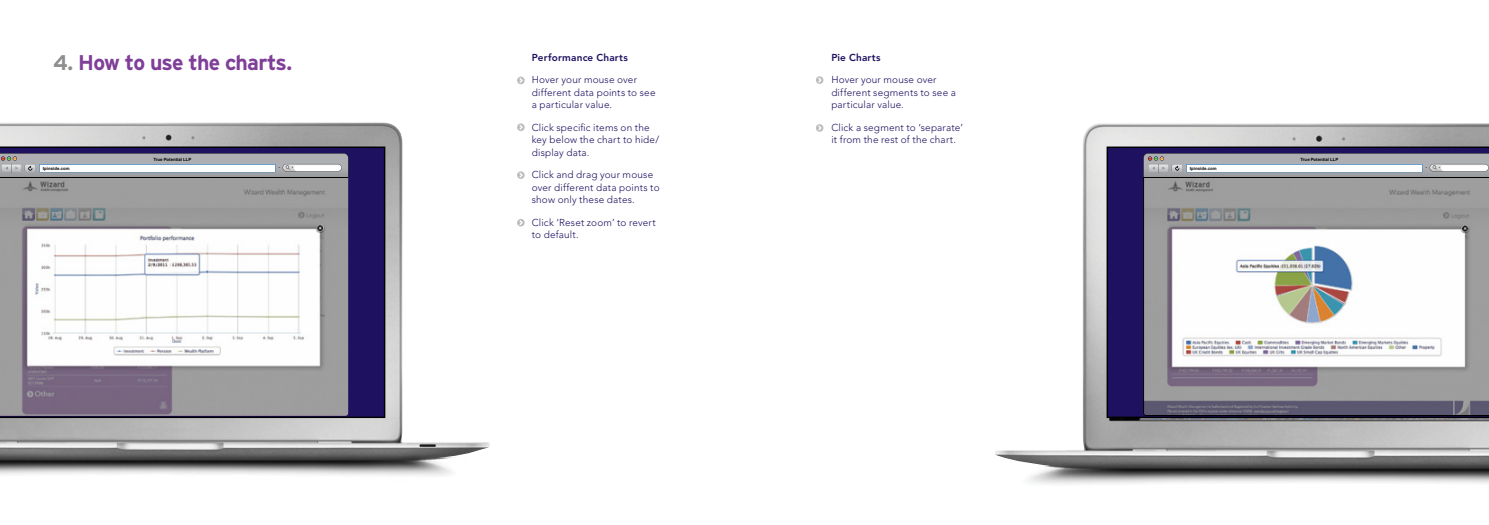
<style>
.page{position:relative;width:1489px;height:525px;background:#fff}
.page>*{position:absolute;margin:0;border:0;box-sizing:border-box;transform-origin:0 0}
.t1{font:700 21.25px "Interstate";letter-spacing:-.04em;color:#7f3f98}
.t2{font:300 10px/12.5px "Avenir";letter-spacing:.015em;color:#1d1160}
.t3{font:800 10px "Avenir";letter-spacing:.02em;color:#1d1160}
.t4{font:700 4.38px "Arial";letter-spacing:.005em;color:#000}
.s1{color:#8e8e8e}
</style>
<div class="page">
<img style="left:0;top:122px;width:490px;height:354px">
<svg style="left:0;top:146px;width:385px;height:272px;background:#1f1559"></svg>
<img style="left:0;top:178px;width:348px;height:237px">
<svg style="left:517px;top:77px;width:7px;height:7px"></svg>
<svg style="left:517px;top:123px;width:7px;height:8px"></svg>
<svg style="left:517px;top:171px;width:7px;height:8px"></svg>
<svg style="left:517px;top:219px;width:7px;height:7px"></svg>
<svg style="left:816px;top:76px;width:7px;height:8px"></svg>
<svg style="left:816px;top:124px;width:7px;height:8px"></svg>
<img style="left:995px;top:123px;width:493px;height:362px">
<svg style="left:1106px;top:146px;width:382px;height:272px;background:#1d1259"></svg>
<svg style="left:1142px;top:177px;width:346px;height:239px"></svg>
<hr style="left:0;top:177px;width:348px;height:1px;background:#000">
<svg style="left:0;top:153px;width:348px;height:24px"></svg>
<hr style="left:1143px;top:177px;width:345px;height:1px;background:#000">
<svg style="left:1143px;top:153px;width:345px;height:24px"></svg>
<h1 class="t1" style="left:53px;top:51px;width:240px"><span class="s1">4.</span> How to use the charts.</h1>
<p class="t4" style="left:43px;top:165px;width:28px">tpinside.com</p>
<p class="t4" style="left:153px;top:156px;width:39px">True Potential LLP</p>
<p class="t3" style="left:531px;top:51px;width:98px">Performance Charts</p>
<p class="t2" style="left:531px;top:73px;width:125px">Hover your mouse over different data points to see a particular value.</p>
<p class="t2" style="left:531px;top:121px;width:129px">Click specific items on the key below the chart to hide/ display data.</p>
<p class="t2" style="left:531px;top:168px;width:129px">Click and drag your mouse over different data points to show only these dates.</p>
<p class="t2" style="left:531px;top:216px;width:126px">Click ‘Reset zoom’ to revert to default.</p>
<p class="t3" style="left:831px;top:51px;width:51px">Pie Charts</p>
<p class="t2" style="left:831px;top:73px;width:126px">Hover your mouse over different segments to see a particular value.</p>
<p class="t2" style="left:831px;top:121px;width:133px">Click a segment to ‘separate’ it from the rest of the chart.</p>
<p class="t4" style="left:1189px;top:165px;width:28px">tpinside.com</p>
<p class="t4" style="left:1300px;top:156px;width:39px">True Potential LLP</p>
</div>
